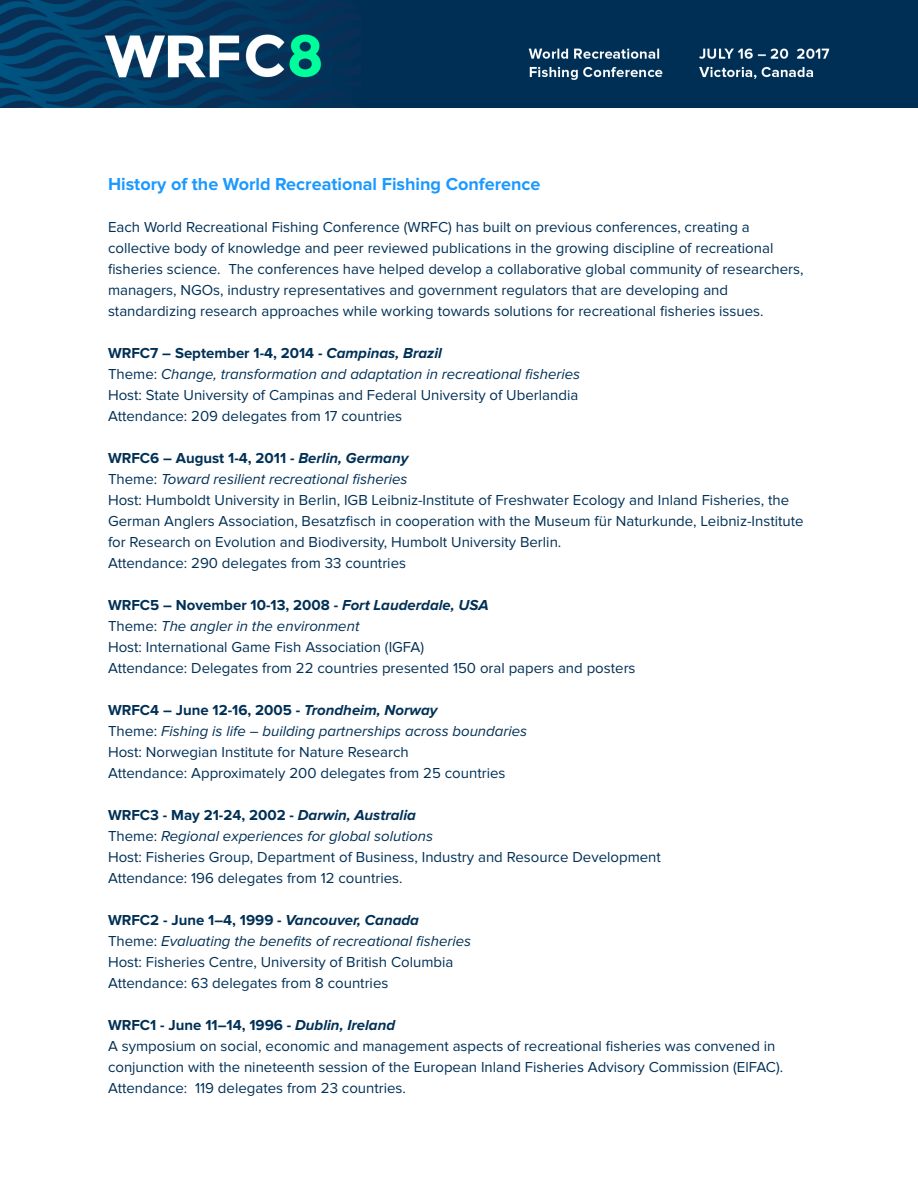
<style>
.page{position:relative;width:918px;height:1188px;background:#fff}
.page>*{position:absolute;margin:0;border:0;box-sizing:border-box;transform-origin:0 0}
.t1{font:700 18px "Proxima Nova";color:#1c99ff}
.t2{font:15px/21px "Proxima Nova";color:#003056}
.t3{font:italic 15px "Proxima Nova";color:#003056}
.t4{font:700 15px "Proxima Nova";color:#003056}
.s1{font-style:italic}
.s2{font-style:normal}
</style>
<div class="page">
<img style="left:1px;top:0;width:916px;height:108px">
<p class="t1" style="left:108px;top:173px;width:434px">History of the World Recreational Fishing Conference</p>
<p class="t2" style="left:108px;top:216px;width:697px">Each World Recreational Fishing Conference (WRFC) has built on previous conferences, creating a collective body of knowledge and peer reviewed publications in the growing discipline of recreational fisheries science. The conferences have helped develop a collaborative global community of researchers, managers, NGOs, industry representatives and government regulators that are developing and standardizing research approaches while working towards solutions for recreational fisheries issues.</p>
<p class="t4" style="left:108px;top:344px;width:336px">WRFC7 – September 1-4, 2014 - <span class="s1">Campinas, Brazil</span></p>
<p class="t3" style="left:108px;top:365px;width:474px"><span class="s2">Theme:</span> Change, transformation and adaptation in recreational fisheries</p>
<p class="t2" style="left:108px;top:384px;width:472px">Host: State University of Campinas and Federal University of Uberlandia</p>
<p class="t2" style="left:108px;top:405px;width:296px">Attendance: 209 delegates from 17 countries</p>
<p class="t4" style="left:108px;top:449px;width:302px">WRFC6 – August 1-4, 2011 - <span class="s1">Berlin, Germany</span></p>
<p class="t3" style="left:108px;top:470px;width:301px"><span class="s2">Theme:</span> Toward resilient recreational fisheries</p>
<p class="t2" style="left:108px;top:489px;width:697px">Host: Humboldt University in Berlin, IGB Leibniz-Institute of Freshwater Ecology and Inland Fisheries, the<br>German Anglers Association, Besatzfisch in cooperation with the Museum für Naturkunde, Leibniz-Institute for Research on Evolution and Biodiversity, Humbolt University Berlin.</p>
<p class="t2" style="left:108px;top:552px;width:300px">Attendance: 290 delegates from 33 countries</p>
<p class="t4" style="left:108px;top:596px;width:382px">WRFC5 – November 10-13, 2008 - <span class="s1">Fort Lauderdale, USA</span></p>
<p class="t3" style="left:108px;top:617px;width:253px"><span class="s2">Theme:</span> The angler in the environment</p>
<p class="t2" style="left:108px;top:636px;width:318px">Host: International Game Fish Association (IGFA)</p>
<p class="t2" style="left:108px;top:657px;width:529px">Attendance: Delegates from 22 countries presented 150 oral papers and posters</p>
<p class="t4" style="left:108px;top:701px;width:331px">WRFC4 – June 12-16, 2005 - <span class="s1">Trondheim, Norway</span></p>
<p class="t3" style="left:108px;top:722px;width:421px"><span class="s2">Theme:</span> Fishing is life – building partnerships across boundaries</p>
<p class="t2" style="left:108px;top:741px;width:302px">Host: Norwegian Institute for Nature Research</p>
<p class="t2" style="left:108px;top:762px;width:399px">Attendance: Approximately 200 delegates from 25 countries</p>
<p class="t4" style="left:108px;top:806px;width:310px">WRFC3 - May 21-24, 2002 - <span class="s1">Darwin, Australia</span></p>
<p class="t3" style="left:108px;top:827px;width:326px"><span class="s2">Theme:</span> Regional experiences for global solutions</p>
<p class="t2" style="left:108px;top:846px;width:554px">Host: Fisheries Group, Department of Business, Industry and Resource Development</p>
<p class="t2" style="left:108px;top:867px;width:296px">Attendance: 196 delegates from 12 countries.</p>
<p class="t4" style="left:108px;top:911px;width:313px">WRFC2 - June 1–4, 1999 - <span class="s1">Vancouver, Canada</span></p>
<p class="t3" style="left:108px;top:932px;width:365px"><span class="s2">Theme:</span> Evaluating the benefits of recreational fisheries</p>
<p class="t2" style="left:108px;top:951px;width:347px">Host: Fisheries Centre, University of British Columbia</p>
<p class="t2" style="left:108px;top:972px;width:282px">Attendance: 63 delegates from 8 countries</p>
<p class="t4" style="left:108px;top:1016px;width:289px">WRFC1 - June 11–14, 1996 - <span class="s1">Dublin, Ireland</span></p>
<p class="t2" style="left:108px;top:1035px;width:677px">A symposium on social, economic and management aspects of recreational fisheries was convened in conjunction with the nineteenth session of the European Inland Fisheries Advisory Commission (ElFAC).</p>
<p class="t2" style="left:108px;top:1077px;width:300px">Attendance: 119 delegates from 23 countries.</p>
</div>
